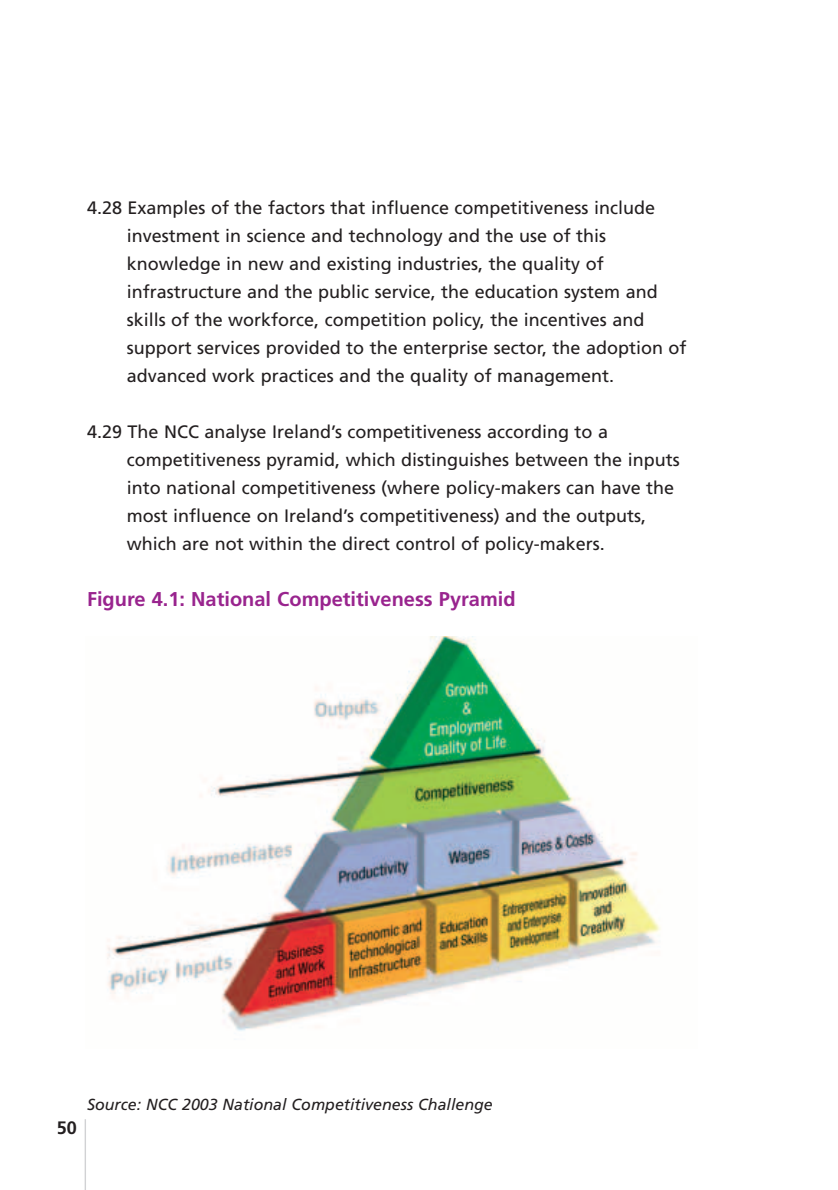
<style>
.page{position:relative;width:838px;height:1190px;background:#fff}
.page>*{position:absolute;margin:0;border:0;box-sizing:border-box;transform-origin:0 0}
.t1{font:700 20px "Frutiger";color:#99248e}
.t2{font:18px/28px "Frutiger";color:#231f20}
.t3{font:700 18px "Frutiger";color:#231f20}
.t4{font:italic 16px "Frutiger";color:#231f20}
</style>
<div class="page">
<hr style="left:85px;top:1119px;width:1px;height:71px;background:#d1d2d4">
<img style="left:107px;top:637px;width:554px;height:394px">
<p class="t2" style="left:127px;top:195px;width:561px;text-indent:-40px">4.28 Examples of the factors that influence competitiveness include investment in science and technology and the use of this knowledge in new and existing industries, the quality of infrastructure and the public service, the education system and skills of the workforce, competition policy, the incentives and support services provided to the enterprise sector, the adoption of advanced work practices and the quality of management.</p>
<p class="t2" style="left:127px;top:419px;width:554px;text-indent:-40px">4.29 The NCC analyse Ireland’s competitiveness according to a competitiveness pyramid, which distinguishes between the inputs into national competitiveness (where policy-makers can have the most influence on Ireland’s competitiveness) and the outputs, which are not within the direct control of policy-makers.</p>
<p class="t1" style="left:87px;top:591px;width:430px">Figure 4.1: National Competitiveness Pyramid</p>
<p class="t3" style="left:57px;top:1121px;width:22px">50</p>
<p class="t4" style="left:87px;top:1098px;width:407px">Source: NCC 2003 National Competitiveness Challenge</p>
</div>
